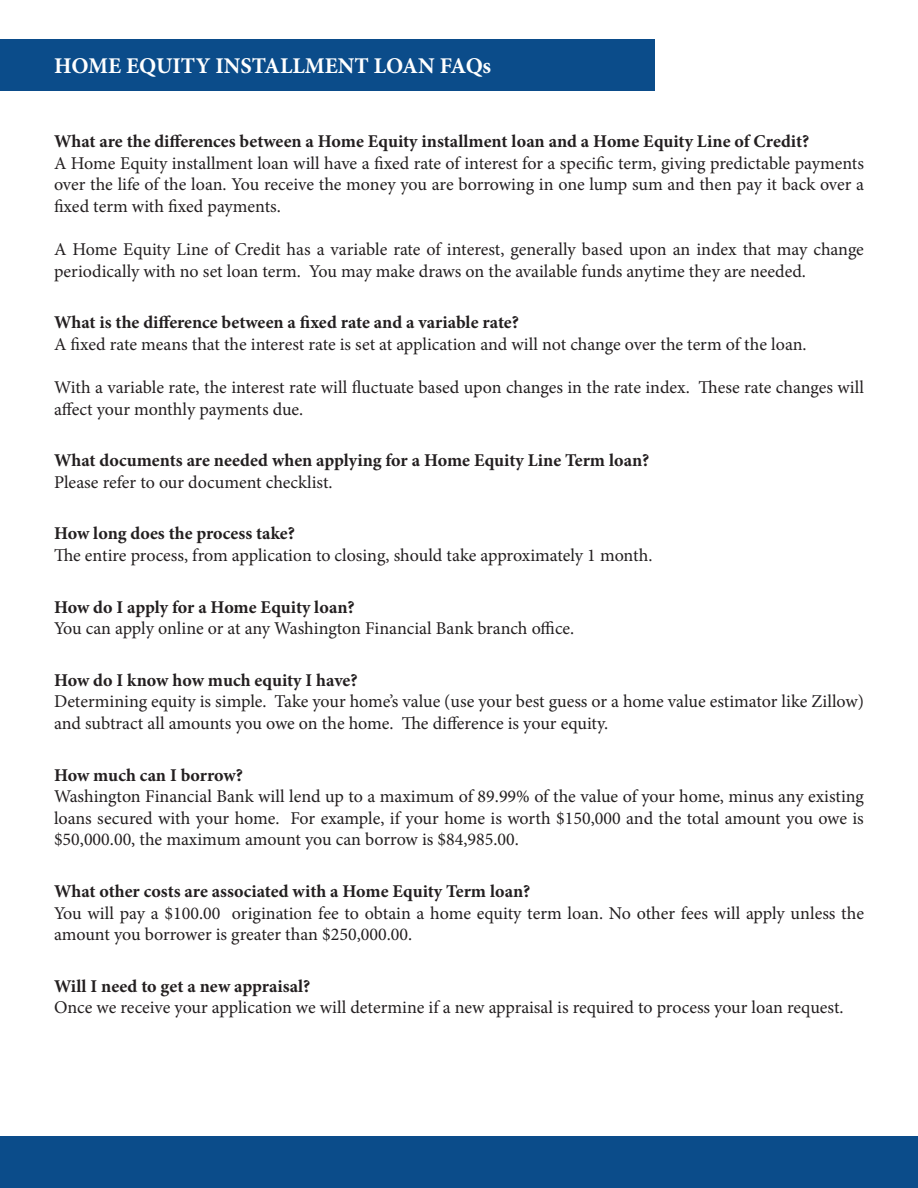
<style>
.page{position:relative;width:918px;height:1188px;background:#fff}
.page>*{position:absolute;margin:0;border:0;box-sizing:border-box;transform-origin:0 0}
.t1{font:700 22.5px "Minion Pro";color:#fff}
.t2{font:18px/21.6px "Minion Pro";letter-spacing:-.005em;color:#231f20}
.t3{font:700 18px "Minion Pro";color:#231f20}
</style>
<div class="page">
<div style="left:0;top:39px;width:654px;height:52px;background:#0b4c8a"></div>
<div style="left:0;top:1136px;width:918px;height:52px;background:#0b4c8a"></div>
<p class="t1" style="left:54px;top:50px;width:439px">HOME EQUITY INSTALLMENT LOAN FAQs</p>
<p class="t3" style="left:54px;top:129px;width:757px">What are the differences between a Home Equity installment loan and a Home Equity Line of Credit?</p>
<p class="t2" style="left:54px;top:152px;width:812px;text-align:justify">A Home Equity installment loan will have a fixed rate of interest for a specific term, giving predictable payments over the life of the loan. You receive the money you are borrowing in one lump sum and then pay it back over a fixed term with fixed payments.</p>
<p class="t2" style="left:54px;top:239px;width:811px">A Home Equity Line of Credit has a variable rate of interest, generally based upon an index that may change periodically with no set loan term. You may make draws on the available funds anytime they are needed.</p>
<p class="t3" style="left:54px;top:310px;width:466px">What is the difference between a fixed rate and a variable rate?</p>
<p class="t2" style="left:54px;top:333px;width:754px">A fixed rate means that the interest rate is set at application and will not change over the term of the loan.</p>
<p class="t2" style="left:54px;top:377px;width:811px">With a variable rate, the interest rate will fluctuate based upon changes in the rate index. These rate changes will affect your monthly payments due.</p>
<p class="t3" style="left:54px;top:448px;width:597px">What documents are needed when applying for a Home Equity Line Term loan?</p>
<p class="t2" style="left:54px;top:471px;width:280px">Please refer to our document checklist.</p>
<p class="t3" style="left:54px;top:521px;width:243px">How long does the process take?</p>
<p class="t2" style="left:54px;top:545px;width:600px">The entire process, from application to closing, should take approximately 1 month.</p>
<p class="t3" style="left:54px;top:594px;width:302px">How do I apply for a Home Equity loan?</p>
<p class="t2" style="left:54px;top:618px;width:522px">You can apply online or at any Washington Financial Bank branch office.</p>
<p class="t3" style="left:54px;top:667px;width:305px">How do I know how much equity I have?</p>
<p class="t2" style="left:54px;top:691px;width:812px">Determining equity is simple. Take your home’s value (use your best guess or a home value estimator like Zillow) and subtract all amounts you owe on the home. The difference is your equity.</p>
<p class="t3" style="left:54px;top:762px;width:191px">How much can I borrow?</p>
<p class="t2" style="left:54px;top:786px;width:812px;text-align:justify">Washington Financial Bank will lend up to a maximum of 89.99% of the value of your home, minus any existing loans secured with your home. For example, if your home is worth $150,000 and the total amount you owe is $50,000.00, the maximum amount you can borrow is $84,985.00.</p>
<p class="t3" style="left:54px;top:879px;width:478px">What other costs are associated with a Home Equity Term loan?</p>
<p class="t2" style="left:54px;top:902px;width:811px">You will pay a $100.00 origination fee to obtain a home equity term loan. No other fees will apply unless the amount you borrower is greater than $250,000.00.</p>
<p class="t3" style="left:54px;top:973px;width:258px">Will I need to get a new appraisal?</p>
<p class="t2" style="left:54px;top:997px;width:791px">Once we receive your application we will determine if a new appraisal is required to process your loan request.</p>
</div>
